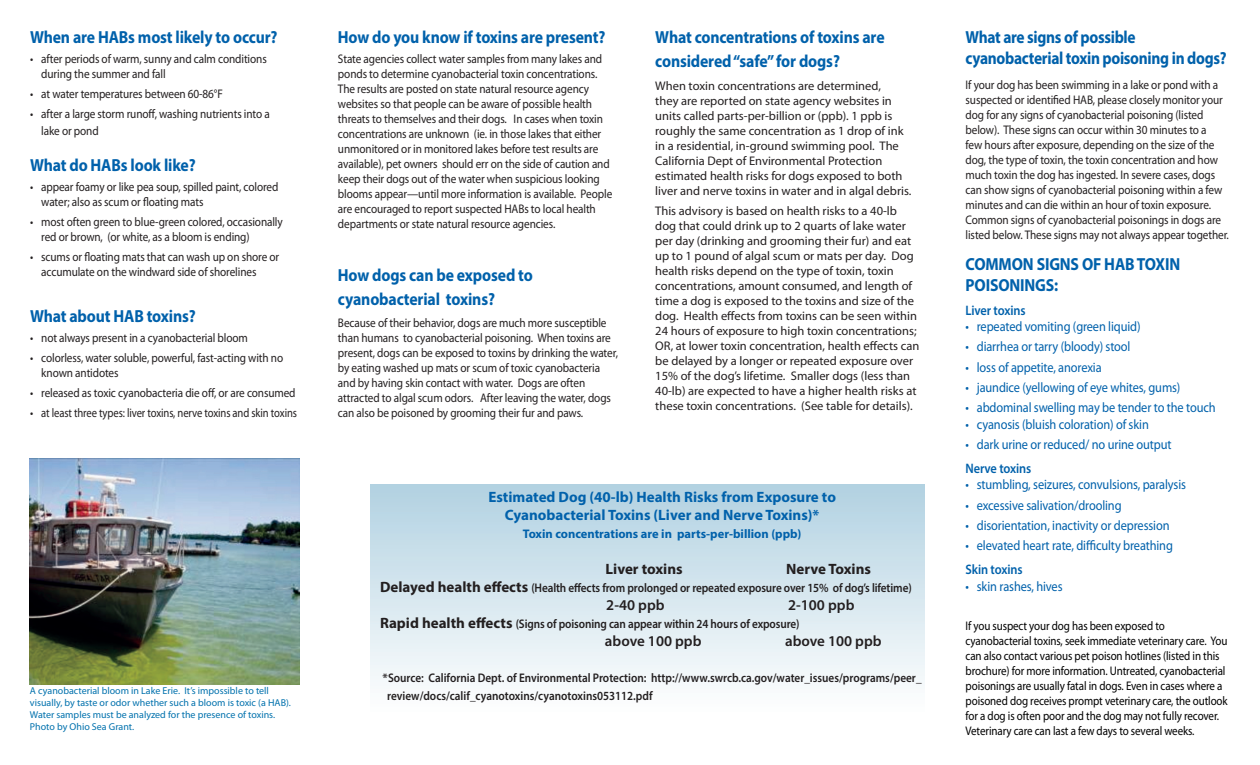
<style>
.page{position:relative;width:1260px;height:765px;background:#fff}
.page>*{position:absolute;margin:0;border:0;box-sizing:border-box;transform-origin:0 0}
.t1{font:700 17.5px/24px "Myriad Pro";letter-spacing:-.01em;color:#0161ab;scale:.9 1}
.t2{font:700 17.5px/21px "Myriad Pro";letter-spacing:-.01em;color:#0161ab;scale:.88 1}
.t3{font:700 15px/18px "Myriad Pro";color:#0161ab;text-align:center}
.t4{font:600 15px "Myriad Pro";color:#231f20}
.t5{font:700 15px "Myriad Pro";color:#231f20}
.t6{font:13.75px "Myriad Pro";letter-spacing:-.01em;color:#0161ab;scale:.9 1}
.t7{font:600 13.75px "Myriad Pro";letter-spacing:-.01em;color:#0161ab;scale:.9 1}
.t8{font:12.5px/15px "Myriad Pro";letter-spacing:-.01em;color:#231f20;scale:.9 1}
.t9{font:12.5px/15px "Myriad Pro";letter-spacing:-.01em;color:#231f20}
.t10{font:12.5px/15px "Myriad Pro";letter-spacing:-.01em;color:#000;scale:.88 1}
.t11{font:600 12.5px "Myriad Pro";letter-spacing:-.01em;color:#231f20;scale:.9 1}
.t12{font:600 12.5px/18px "Myriad Pro";letter-spacing:-.01em;color:#231f20}
.t13{font:700 12.5px "Myriad Pro";color:#0161ab}
.t14{font:10px/12px "Myriad Pro";color:#0071ad}
.s1{font-weight:700;font-size:15px}
</style>
<div class="page">
<img style="left:30px;top:459px;width:270px;height:225px">
<div style="left:370px;top:484px;width:555px;height:230px;background:linear-gradient(to bottom,#b1d1e1,#fff)"></div>
<h1 class="t1" style="left:30px;top:25px;width:277px">When are HABs most likely to occur?</h1>
<p class="t8" style="left:41px;top:51px;width:252px;text-indent:-11px">• after periods of warm, sunny and calm conditions during the summer and fall</p>
<p class="t8" style="left:30px;top:86px;width:216px">• at water temperatures between 60-86°F</p>
<p class="t8" style="left:41px;top:105px;width:256px;line-height:16.5px;text-indent:-11px">• after a large storm runoff, washing nutrients into a lake or pond</p>
<h1 class="t1" style="left:30px;top:152px;width:186px">What do HABs look like?</h1>
<p class="t8" style="left:41px;top:179px;width:265px;text-indent:-11px">• appear foamy or like pea soup, spilled paint, colored water; also as scum or floating mats</p>
<p class="t8" style="left:41px;top:214px;width:270px;text-indent:-11px">• most often green to blue-green colored, occasionally red or brown, (or white, as a bloom is ending)</p>
<p class="t8" style="left:41px;top:249px;width:266px;text-indent:-11px">• scums or floating mats that can wash up on shore or accumulate on the windward side of shorelines</p>
<h1 class="t1" style="left:30px;top:303px;width:186px">What about HAB toxins?</h1>
<p class="t8" style="left:30px;top:330px;width:244px">• not always present in a cyanobacterial bloom</p>
<p class="t8" style="left:41px;top:350px;width:270px;text-indent:-11px">• colorless, water soluble, powerful, fast-acting with no known antidotes</p>
<p class="t8" style="left:30px;top:385px;width:297px">• released as toxic cyanobacteria die off, or are consumed</p>
<p class="t8" style="left:30px;top:405px;width:298px">• at least three types: liver toxins, nerve toxins and skin toxins</p>
<p class="t14" style="left:30px;top:684px;width:263px">A cyanobacterial bloom in Lake Erie. It’s impossible to tell visually, by taste or odor whether such a bloom is toxic (a HAB).<br>Water samples must be analyzed for the presence of toxins.<br>Photo by Ohio Sea Grant.</p>
<h1 class="t1" style="left:338px;top:25px;width:299px">How do you know if toxins are present?</h1>
<p class="t8" style="left:338px;top:51px;width:306px">State agencies collect water samples from many lakes and ponds to determine cyanobacterial toxin concentrations.<br>The results are posted on state natural resource agency websites so that people can be aware of possible health threats to themselves and their dogs. In cases when toxin concentrations are unknown (ie. in those lakes that either unmonitored or in monitored lakes before test results are available), pet owners should err on the side of caution and keep their dogs out of the water when suspicious looking blooms appear—until more information is available. People are encouraged to report suspected HABs to local health departments or state natural resource agencies.</p>
<h1 class="t1" style="left:338px;top:262px;width:218px">How dogs can be exposed to cyanobacterial toxins?</h1>
<p class="t8" style="left:338px;top:315px;width:313px">Because of their behavior, dogs are much more susceptible than humans to cyanobacterial poisoning. When toxins are present, dogs can be exposed to toxins by drinking the water, by eating washed up mats or scum of toxic cyanobacteria and by having skin contact with water. Dogs are often attracted to algal scum odors. After leaving the water, dogs can also be poisoned by grooming their fur and paws.</p>
<h1 class="t1" style="left:655px;top:24px;width:256px">What concentrations of toxins are considered “safe” for dogs?</h1>
<p class="t9" style="left:655px;top:79px;width:258px">When toxin concentrations are determined,<br>they are reported on state agency websites in units called parts-per-billion or (ppb). 1 ppb is roughly the same concentration as 1 drop of ink in a residential, in-ground swimming pool. The California Dept of Environmental Protection estimated health risks for dogs exposed to both liver and nerve toxins in water and in algal debris.</p>
<p class="t9" style="left:655px;top:204px;width:266px">This advisory is based on health risks to a 40-lb dog that could drink up to 2 quarts of lake water per day (drinking and grooming their fur) and eat up to 1 pound of algal scum or mats per day. Dog health risks depend on the type of toxin, toxin concentrations, amount consumed, and length of time a dog is exposed to the toxins and size of the dog. Health effects from toxins can be seen within 24 hours of exposure to high toxin concentrations; OR, at lower toxin concentration, health effects can be delayed by a longer or repeated exposure over 15% of the dog’s lifetime. Smaller dogs (less than 40-lb) are expected to have a higher health risks at these toxin concentrations. (See table for details).</p>
<p class="t3" style="left:488px;top:487px;width:349px">Estimated Dog (40-lb) Health Risks from Exposure to<br>Cyanobacterial Toxins (Liver and Nerve Toxins)*</p>
<p class="t13" style="left:523px;top:525px;width:280px">Toxin concentrations are in parts-per-billion (ppb)</p>
<p class="t5" style="left:606px;top:559px;width:79px">Liver toxins</p>
<p class="t5" style="left:786px;top:559px;width:86px">Nerve Toxins</p>
<p class="t11" style="left:380px;top:580px;width:592px"><span class="s1">Delayed health effects</span> (Health effects from prolonged or repeated exposure over 15% of dog’s lifetime)</p>
<p class="t4" style="left:606px;top:595px;width:60px">2-40 ppb</p>
<p class="t4" style="left:788px;top:595px;width:68px">2-100 ppb</p>
<p class="t11" style="left:380px;top:616px;width:468px"><span class="s1">Rapid health effects</span> (Signs of poisoning can appear within 24 hours of exposure)</p>
<p class="t4" style="left:605px;top:631px;width:98px">above 100 ppb</p>
<p class="t4" style="left:785px;top:631px;width:98px">above 100 ppb</p>
<p class="t12" style="left:387px;top:668px;width:536px;text-indent:-5px">*Source: California Dept. of Environmental Protection: http://www.swrcb.ca.gov/water_issues/programs/peer_ review/docs/calif_cyanotoxins/cyanotoxins053112.pdf</p>
<h1 class="t2" style="left:966px;top:26px;width:298px">What are signs of possible cyanobacterial toxin poisoning in dogs?</h1>
<p class="t8" style="left:966px;top:77px;width:294px">If your dog has been swimming in a lake or pond with a suspected or identified HAB, please closely monitor your dog for any signs of cyanobacterial poisoning (listed below). These signs can occur within 30 minutes to a<br>few hours after exposure, depending on the size of the dog, the type of toxin, the toxin concentration and how much toxin the dog has ingested. In severe cases, dogs can show signs of cyanobacterial poisoning within a few minutes and can die within an hour of toxin exposure.<br>Common signs of cyanobacterial poisonings in dogs are listed below. These signs may not always appear together.</p>
<h1 class="t1" style="left:966px;top:253px;width:240px;line-height:21px">COMMON SIGNS OF HAB TOXIN<br>POISONINGS:</h1>
<p class="t7" style="left:966px;top:301px;width:68px">Liver toxins</p>
<p class="t6" style="left:966px;top:318px;width:196px">• repeated vomiting (green liquid)</p>
<p class="t6" style="left:966px;top:338px;width:185px">• diarrhea or tarry (bloody) stool</p>
<p class="t6" style="left:966px;top:359px;width:153px">• loss of appetite, anorexia</p>
<p class="t6" style="left:966px;top:379px;width:240px">• jaundice (yellowing of eye whites, gums)</p>
<p class="t6" style="left:966px;top:399px;width:279px">• abdominal swelling may be tender to the touch</p>
<p class="t6" style="left:966px;top:416px;width:205px">• cyanosis (bluish coloration) of skin</p>
<p class="t6" style="left:966px;top:436px;width:230px">• dark urine or reduced/ no urine output</p>
<p class="t7" style="left:966px;top:460px;width:74px">Nerve toxins</p>
<p class="t6" style="left:966px;top:476px;width:246px">• stumbling, seizures, convulsions, paralysis</p>
<p class="t6" style="left:966px;top:497px;width:175px">• excessive salivation/drooling</p>
<p class="t6" style="left:966px;top:517px;width:228px">• disorientation, inactivity or depression</p>
<p class="t6" style="left:966px;top:537px;width:232px">• elevated heart rate, difficulty breathing</p>
<p class="t7" style="left:966px;top:561px;width:65px">Skin toxins</p>
<p class="t6" style="left:966px;top:578px;width:109px">• skin rashes, hives</p>
<p class="t10" style="left:966px;top:618px;width:299px">If you suspect your dog has been exposed to cyanobacterial toxins, seek immediate veterinary care. You can also contact various pet poison hotlines (listed in this brochure) for more information. Untreated, cyanobacterial poisonings are usually fatal in dogs. Even in cases where a poisoned dog receives prompt veterinary care, the outlook for a dog is often poor and the dog may not fully recover.<br>Veterinary care can last a few days to several weeks.</p>
</div>
